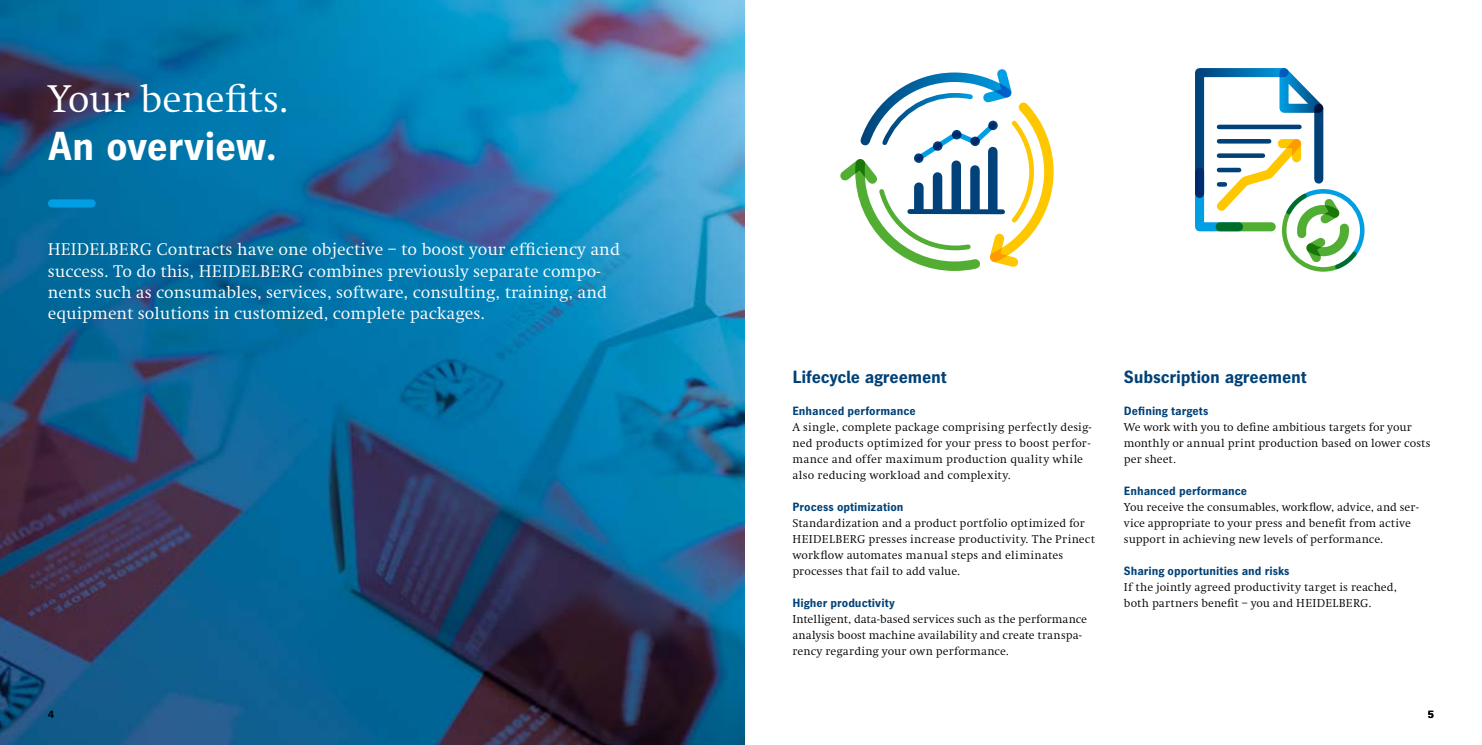
<style>
.page{position:relative;width:1482px;height:745px;background:#fff}
.page>*{position:absolute;margin:0;border:0;box-sizing:border-box;transform-origin:0 0}
.t1{font:40px "Heidelberg Antiqua ML";letter-spacing:-.005em;color:#fff}
.t2{font:700 40px "Heidelberg Gothic Ml";letter-spacing:-.01em;color:#fff}
.t3{font:17.5px/21.2px "Heidelberg Antiqua ML";color:#fff}
.t4{font:700 17.5px "Heidelberg Gothic Ml";letter-spacing:-.01em;color:#004177}
.t5{font:11.88px/16px "Heidelberg Antiqua ML";letter-spacing:.01em;color:#000}
.t6{font:700 11.88px "Heidelberg Gothic Ml";color:#004177}
.t7{font:700 10.62px "Heidelberg Gothic Ml";color:#000}
</style>
<div class="page">
<img style="left:0;top:0;width:744px;height:744px">
<div style="left:52px;top:199px;width:40px;height:8px;background:#009fe3"></div>
<svg style="left:1195px;top:68px;width:169px;height:203px"></svg>
<svg style="left:840px;top:69px;width:213px;height:202px"></svg>
<h1 class="t1" style="left:48px;top:76px;width:243px">Your benefits.</h1>
<h1 class="t2" style="left:48px;top:123px;width:231px">An overview.</h1>
<p class="t3" style="left:48px;top:239px;width:573px">HEIDELBERG Contracts have one objective – to boost your efficiency and success. To do this, HEIDELBERG combines previously separate compo&shy;nents such as consumables, services, software, consulting, training, and equipment solutions in customized, complete packages.</p>
<h2 class="t4" style="left:792px;top:367px;width:156px">Lifecycle agreement</h2>
<p class="t6" style="left:792px;top:404px;width:125px">Enhanced performance</p>
<p class="t5" style="left:792px;top:419px;width:301px">A single, complete package comprising perfectly desig&shy;ned products optimized for your press to boost perfor&shy;mance and offer maximum production quality while also reducing workload and complexity.</p>
<p class="t6" style="left:792px;top:500px;width:113px">Process optimization</p>
<p class="t5" style="left:792px;top:514px;width:304px">Standardization and a product portfolio optimized for HEIDELBERG presses increase productivity. The Prinect workflow automates manual steps and eliminates processes that fail to add value.</p>
<p class="t6" style="left:792px;top:595px;width:104px">Higher productivity</p>
<p class="t5" style="left:792px;top:610px;width:296px">Intelligent, data-based services such as the performance analysis boost machine availability and create transpa&shy;rency regarding your own performance.</p>
<h2 class="t4" style="left:1123px;top:367px;width:184px">Subscription agreement</h2>
<p class="t6" style="left:1123px;top:404px;width:86px">Defining targets</p>
<p class="t5" style="left:1123px;top:419px;width:308px">We work with you to define ambitious targets for your monthly or annual print production based on lower costs per sheet.</p>
<p class="t6" style="left:1123px;top:484px;width:125px">Enhanced performance</p>
<p class="t5" style="left:1123px;top:498px;width:296px">You receive the consumables, workflow, advice, and ser&shy;vice appropriate to your press and benefit from active support in achieving new levels of performance.</p>
<p class="t6" style="left:1123px;top:563px;width:167px">Sharing opportunities and risks</p>
<p class="t5" style="left:1123px;top:578px;width:274px">If the jointly agreed productivity target is reached, both partners benefit – you and HEIDELBERG.</p>
<p class="t7" style="left:48px;top:708px;width:8px">4</p>
<p class="t7" style="left:1427px;top:708px;width:8px">5</p>
</div>
